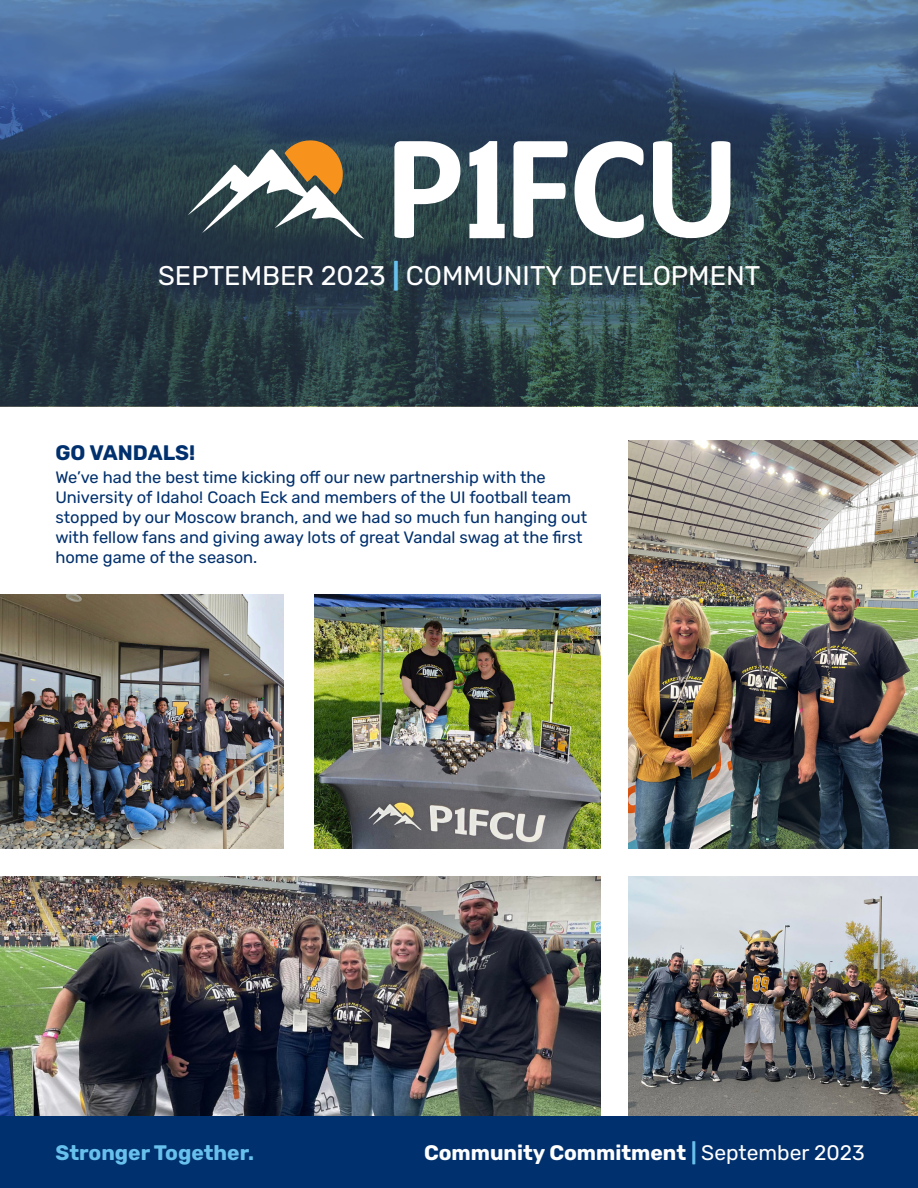
<style>
.page{position:relative;width:918px;height:1188px;background:#fff}
.page>*{position:absolute;margin:0;border:0;box-sizing:border-box;transform-origin:0 0}
.t1{font:27px "Rubik";color:#fff}
.t2{font:700 21px "Rubik";color:#fff}
.t3{font:700 21px "Rubik";color:#68c0ec}
.t4{font:700 21px "Rubik";color:#00306d}
.t5{font:16.5px/19.8px "Rubik";color:#00306d}
.s1{font-weight:700;color:#68c0ec}
.s2{color:#68c0ec}
.s3{font-weight:400}
</style>
<div class="page">
<div style="left:0;top:1116px;width:918px;height:72px;background:#00306d"></div>
<svg style="left:0;top:0;width:918px;height:406px;background:#324b60"></svg>
<svg style="left:188px;top:140px;width:176px;height:99px"></svg>
<svg style="left:394px;top:141px;width:66px;height:97px"></svg>
<svg style="left:469px;top:141px;width:36px;height:97px"></svg>
<svg style="left:514px;top:141px;width:54px;height:97px"></svg>
<svg style="left:574px;top:141px;width:70px;height:97px"></svg>
<svg style="left:653px;top:141px;width:77px;height:97px"></svg>
<img style="left:629px;top:877px;width:289px;height:239px">
<img style="left:629px;top:441px;width:289px;height:408px">
<img style="left:315px;top:594px;width:285px;height:255px">
<img style="left:0;top:594px;width:284px;height:255px">
<img style="left:0;top:877px;width:600px;height:239px">
<p class="t1" style="left:158px;top:261px;width:604px">SEPTEMBER 2023 <span class="s1">|</span> COMMUNITY DEVELOPMENT</p>
<p class="t4" style="left:55px;top:441px;width:141px">GO VANDALS!</p>
<p class="t5" style="left:55px;top:468px;width:533px">We’ve had the best time kicking off our new partnership with the University of Idaho! Coach Eck and members of the UI football team stopped by our Moscow branch, and we had so much fun hanging out with fellow fans and giving away lots of great Vandal swag at the first home game of the season.</p>
<p class="t3" style="left:55px;top:1141px;width:200px">Stronger Together.</p>
<p class="t2" style="left:424px;top:1141px;width:442px">Community Commitment <span class="s2">|</span> <span class="s3">September 2023</span></p>
</div>
